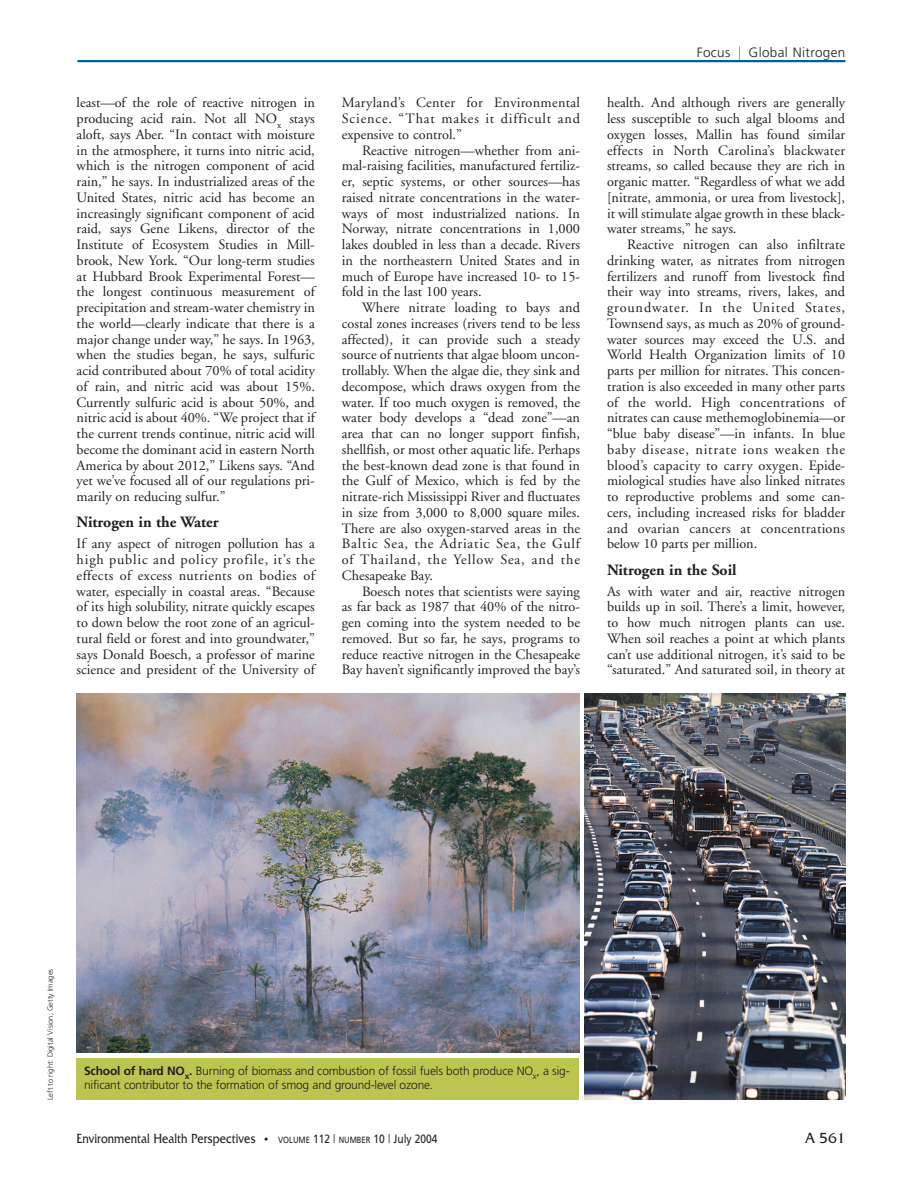
<style>
.page{position:relative;width:918px;height:1188px;background:#fff}
.page>*{position:absolute;margin:0;border:0;box-sizing:border-box;transform-origin:0 0}
.t1{font:700 15.75px "Adobe Garamond";color:#231f20}
.t2{font:15px "Friz Quadrata IT Cby BT";color:#231f20}
.t3{font:14.25px/15.8px "Adobe Garamond";color:#231f20;text-align:justify}
.t4{font:13.5px "Friz Quadrata IT Cby BT";color:#231f20;scale:.85 1}
.t5{font:300 13.5px "Frutiger";letter-spacing:.03em;color:#231f20}
.t6{font:300 12px/13.5px "Frutiger";letter-spacing:-.015em;color:#231f20}
.t7{font:300 7.5px "Frutiger";color:#231f20}
.s1{font-size:18px;color:#0061a2}
.s2{font-weight:700}
.s3{font-size:10.5px}
.s4{font-family:"Frutiger";font-size:9px}
.s5{font-family:"Frutiger";font-size:12px}
.s6{font-family:"Frutiger";font-weight:300;font-size:12px}
</style>
<div class="page">
<hr style="left:77px;top:60px;width:768px;height:2px;background:#0061a2">
<img style="left:77px;top:694px;width:502px;height:359px">
<div style="left:77px;top:1058px;width:502px;height:41px;background:#bcc550"></div>
<img style="left:585px;top:693px;width:260px;height:407px">
<p class="t3" style="left:77px;top:96px;width:240px">least—of the role of reactive nitrogen in producing acid rain. Not all NO<sub>x</sub> stays aloft, says Aber. “In contact with moisture in the atmosphere, it turns into nitric acid, which is the nitrogen component of acid rain,” he says. In industrialized areas of the United States, nitric acid has become an increasingly significant component of acid raid, says Gene Likens, director of the Institute of Ecosystem Studies in Mill&shy;brook, New York. “Our long-term studies at Hubbard Brook Experimental Forest— the longest continuous measurement of precipitation and stream-water chemistry in the world—clearly indicate that there is a major change under way,” he says. In 1963, when the studies began, he says, sulfuric acid contributed about 70% of total acidity of rain, and nitric acid was about 15%.<br>Currently sulfuric acid is about 50%, and nitric acid is about 40%. “We project that if the current trends continue, nitric acid will become the dominant acid in eastern North America by about 2012,” Likens says. “And yet we’ve focused all of our regulations pri&shy;marily on reducing sulfur.”</p>
<p class="t1" style="left:77px;top:516px;width:143px">Nitrogen in the Water</p>
<p class="t3" style="left:77px;top:537px;width:240px">If any aspect of nitrogen pollution has a high public and policy profile, it’s the effects of excess nutrients on bodies of water, especially in coastal areas. “Because of its high solubility, nitrate quickly escapes to down below the root zone of an agricul&shy;tural field or forest and into groundwater,” says Donald Boesch, a professor of marine science and president of the University of</p>
<p class="t3" style="left:342px;top:96px;width:240px">Maryland’s Center for Environmental Science. “That makes it difficult and expensive to control.”</p>
<p class="t3" style="left:342px;top:143px;width:240px;text-indent:20px">Reactive nitrogen—whether from ani&shy;mal-raising facilities, manufactured fertiliz&shy;er, septic systems, or other sources—has raised nitrate concentrations in the water&shy;ways of most industrialized nations. In Norway, nitrate concentrations in 1,000 lakes doubled in less than a decade. Rivers in the northeastern United States and in much of Europe have increased 10- to 15- fold in the last 100 years.</p>
<p class="t3" style="left:342px;top:301px;width:240px;text-indent:20px">Where nitrate loading to bays and costal zones increases (rivers tend to be less affected), it can provide such a steady source of nutrients that algae bloom uncon&shy;trollably. When the algae die, they sink and decompose, which draws oxygen from the water. If too much oxygen is removed, the water body develops a “dead zone”—an area that can no longer support finfish, shellfish, or most other aquatic life. Perhaps the best-known dead zone is that found in the Gulf of Mexico, which is fed by the nitrate-rich Mississippi River and fluctuates in size from 3,000 to 8,000 square miles.<br>There are also oxygen-starved areas in the Baltic Sea, the Adriatic Sea, the Gulf of Thailand, the Yellow Sea, and the Chesapeake Bay.</p>
<p class="t3" style="left:342px;top:584px;width:240px;text-indent:20px">Boesch notes that scientists were saying as far back as 1987 that 40% of the nitro&shy;gen coming into the system needed to be removed. But so far, he says, programs to reduce reactive nitrogen in the Chesapeake Bay haven’t significantly improved the bay’s</p>
<p class="t5" style="left:697px;top:47px;width:150px">Focus <span class="s1">|</span> Global Nitrogen</p>
<p class="t3" style="left:607px;top:96px;width:240px">health. And although rivers are generally less susceptible to such algal blooms and oxygen losses, Mallin has found similar effects in North Carolina’s blackwater streams, so called because they are rich in organic matter. “Regardless of what we add [nitrate, ammonia, or urea from livestock], it will stimulate algae growth in these black&shy;water streams,” he says.</p>
<p class="t3" style="left:607px;top:238px;width:240px;text-indent:20px">Reactive nitrogen can also infiltrate drinking water, as nitrates from nitrogen fertilizers and runoff from livestock find their way into streams, rivers, lakes, and groundwater. In the United States, Townsend says, as much as 20% of ground&shy;water sources may exceed the U.S. and World Health Organization limits of 10 parts per million for nitrates. This concen&shy;tration is also exceeded in many other parts of the world. High concentrations of nitrates can cause methemoglobinemia—or “blue baby disease”—in infants. In blue baby disease, nitrate ions weaken the blood’s capacity to carry oxygen. Epide&shy;miological studies have also linked nitrates to reproductive problems and some can&shy;cers, including increased risks for bladder and ovarian cancers at concentrations below 10 parts per million.</p>
<p class="t1" style="left:607px;top:563px;width:131px">Nitrogen in the Soil</p>
<p class="t3" style="left:607px;top:584px;width:240px">As with water and air, reactive nitrogen builds up in soil. There’s a limit, however, to how much nitrogen plants can use.<br>When soil reaches a point at which plants can’t use additional nitrogen, it’s said to be “saturated.” And saturated soil, in theory at</p>
<p class="t7" style="left:47px;top:1100px;width:133px;rotate:-90deg">Left to right: Digital Vision; Getty Images</p>
<p class="t6" style="left:84px;top:1065px;width:487px"><span class="s2">School of hard NO</span><sub>x</sub><span class="s2">.</span> Burning of biomass and combustion of fossil fuels both produce NO<sub>x</sub>, a sig&shy;nificant contributor to the formation of smog and ground-level ozone.</p>
<p class="t4" style="left:76px;top:1133px;width:426px">Environmental Health Perspectives <span class="s3">•</span> <span class="s4">VOLUME</span> <span class="s5">112</span> <span class="s6">|</span> <span class="s4">NUMBER</span> <span class="s5">10</span> <span class="s6">|</span> <span class="s5">July 2004</span></p>
<p class="t2" style="left:805px;top:1132px;width:42px">A 561</p>
</div>
